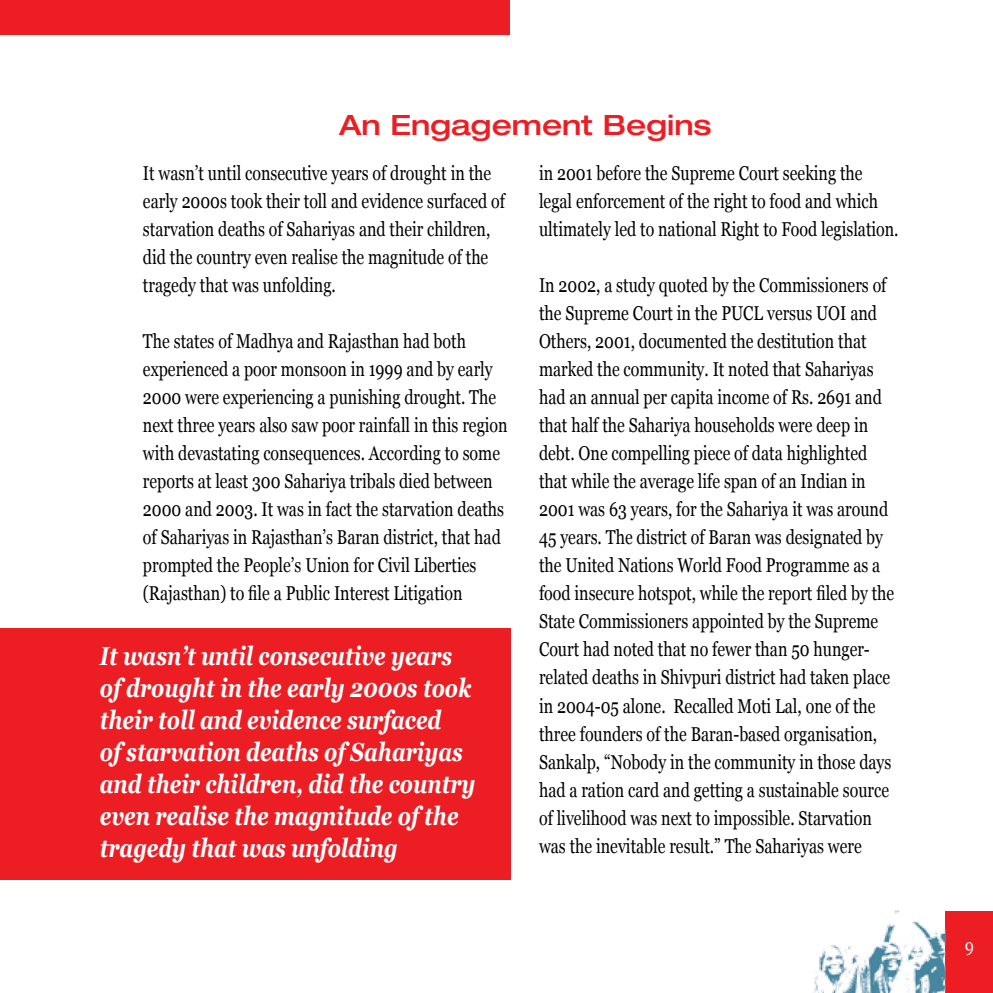
<style>
.page{position:relative;width:993px;height:993px;background:#fff}
.page>*{position:absolute;margin:0;border:0;box-sizing:border-box;transform-origin:0 0}
.t1{font:500 expanded 28px "Helvetica Neue LT Std";color:#ed1d24}
.t2{font:italic 700 26px/32px "Georgia";color:#fff;scale:.8 1}
.t3{font:20px/28px "Georgia";color:#000;scale:.8 1}
.t4{font:18px "Georgia";color:#fff;scale:.9 1}
</style>
<div class="page">
<div style="left:944px;top:910px;width:48px;height:82px;background:#ed1d24"></div>
<div style="left:0;top:0;width:509px;height:34px;background:#ed1d24"></div>
<div style="left:0;top:627px;width:510px;height:252px;background:#ed1d24"></div>
<img style="left:814px;top:910px;width:130px;height:82px">
<h1 class="t1" style="left:339px;top:107px;width:374px">An Engagement Begins</h1>
<p class="t3" style="left:539px;top:159px;width:451px">in 2001 before the Supreme Court seeking the legal enforcement of the right to food and which ultimately led to national Right to Food legislation.</p>
<p class="t3" style="left:539px;top:271px;width:445px">In 2002, a study quoted by the Commissioners of the Supreme Court in the PUCL versus UOI and Others, 2001, documented the destitution that marked the community. It noted that Sahariyas had an annual per capita income of Rs. 2691 and that half the Sahariya households were deep in debt. One compelling piece of data highlighted that while the average life span of an Indian in 2001 was 63 years, for the Sahariya it was around 45 years. The district of Baran was designated by the United Nations World Food Programme as a food insecure hotspot, while the report filed by the State Commissioners appointed by the Supreme Court had noted that no fewer than 50 hunger&shy;related deaths in Shivpuri district had taken place in 2004-05 alone. Recalled Moti Lal, one of the three founders of the Baran-based organisation, Sankalp, “Nobody in the community in those days had a ration card and getting a sustainable source of livelihood was next to impossible. Starvation was the inevitable result.” The Sahariyas were</p>
<p class="t3" style="left:143px;top:159px;width:454px">It wasn’t until consecutive years of drought in the early 2000s took their toll and evidence surfaced of starvation deaths of Sahariyas and their children, did the country even realise the magnitude of the tragedy that was unfolding.</p>
<p class="t3" style="left:143px;top:327px;width:457px">The states of Madhya and Rajasthan had both experienced a poor monsoon in 1999 and by early 2000 were experiencing a punishing drought. The next three years also saw poor rainfall in this region with devastating consequences. According to some reports at least 300 Sahariya tribals died between 2000 and 2003. It was in fact the starvation deaths of Sahariyas in Rajasthan’s Baran district, that had prompted the People’s Union for Civil Liberties (Rajasthan) to file a Public Interest Litigation</p>
<h2 class="t2" style="left:100px;top:639px;width:471px">It wasn’t until consecutive years of drought in the early 2000s took their toll and evidence surfaced<br>of starvation deaths of Sahariyas and their children, did the country even realise the magnitude of the tragedy that was unfolding</h2>
<p class="t4" style="left:964px;top:935px;width:12px">9</p>
</div>
